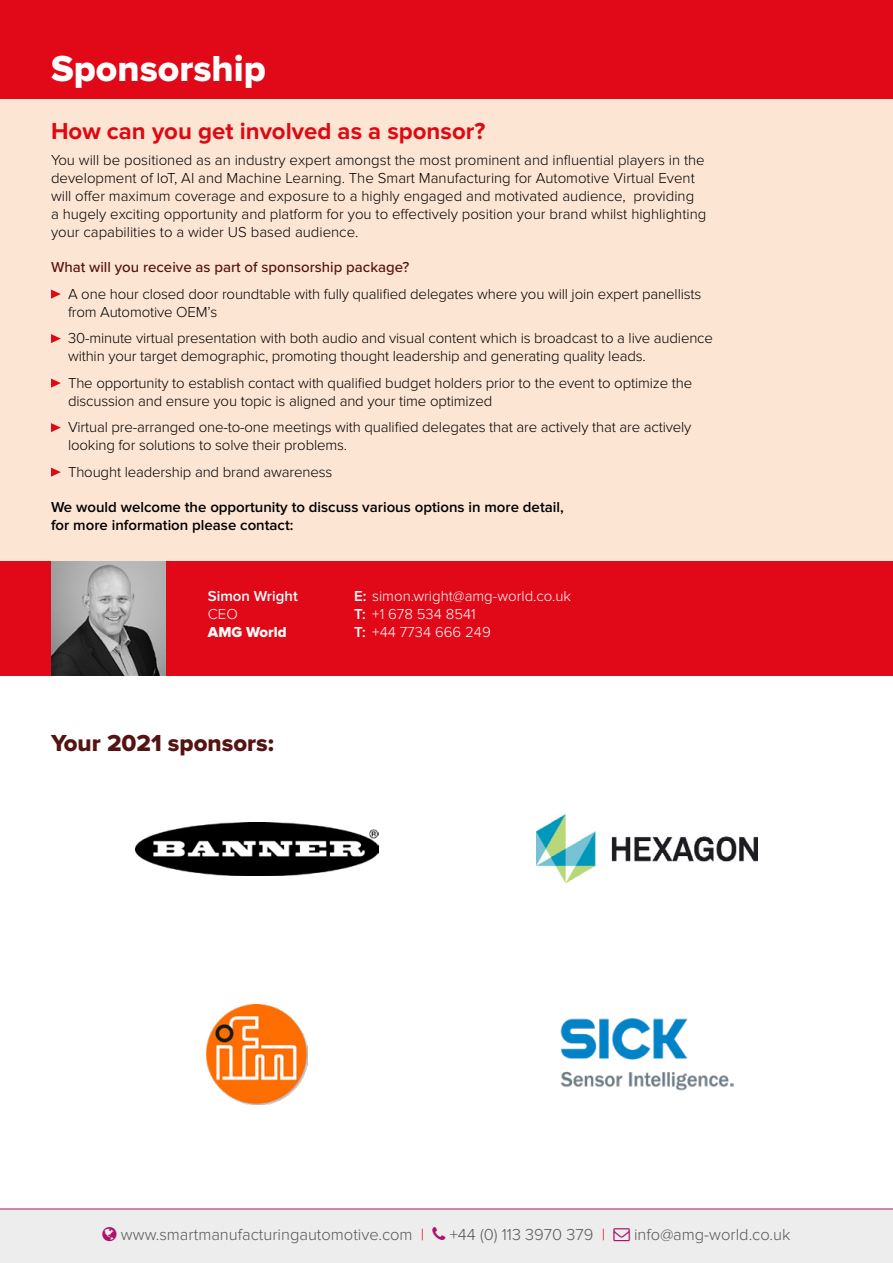
<style>
.page{position:relative;width:893px;height:1263px;background:#fff}
.page>*{position:absolute;margin:0;border:0;box-sizing:border-box;transform-origin:0 0}
.t1{font:37.5px "Proxima Nova Extrabld";color:#fff}
.t2{font:700 24px "Proxima Nova";color:#e10917}
.t3{font:24px "Proxima Nova Extrabld";color:#541413}
.t4{font:300 16.5px "Proxima Nova";color:#575756}
.t5{font:300 15px/18px "Proxima Nova";letter-spacing:-.01em;color:#000}
.t6{font:600 15px/18px "Proxima Nova";color:#000}
.t7{font:300 15px/18px "Proxima Nova";color:#fff}
.t8{font:500 15px "Proxima Nova";color:#541413}
.t9{font:600 15px "Proxima Nova";color:#fff}
.t10{font:15px "Proxima Nova Extrabld";color:#fff}
.s1{font-weight:600}
.s2{color:#e10917}
</style>
<div class="page">
<div style="left:0;top:0;width:893px;height:619px;background:#fde5d3"></div>
<div style="left:0;top:562px;width:893px;height:114px;background:#e10917"></div>
<img style="left:51px;top:562px;width:114px;height:114px">
<div style="left:0;top:0;width:893px;height:98px;background:#e10917"></div>
<svg style="left:51px;top:290px;width:10px;height:9px"></svg>
<svg style="left:51px;top:334px;width:10px;height:9px"></svg>
<svg style="left:51px;top:379px;width:10px;height:9px"></svg>
<svg style="left:51px;top:423px;width:10px;height:9px"></svg>
<svg style="left:51px;top:468px;width:10px;height:9px"></svg>
<img style="left:207px;top:1004px;width:101px;height:101px">
<img style="left:136px;top:822px;width:243px;height:53px">
<img style="left:536px;top:815px;width:221px;height:68px">
<img style="left:560px;top:1019px;width:173px;height:71px">
<div style="left:0;top:1209px;width:893px;height:54px;background:#ededed"></div>
<hr style="left:0;top:1208px;width:893px;height:1px;background:#aa1469">
<h1 class="t1" style="left:51px;top:47px;width:216px">Sponsorship</h1>
<h2 class="t2" style="left:51px;top:117px;width:436px">How can you get involved as a sponsor?</h2>
<p class="t5" style="left:51px;top:151px;width:657px">You will be positioned as an industry expert amongst the most prominent and influential players in the development of IoT, AI and Machine Learning. The Smart Manufacturing for Automotive Virtual Event will offer maximum coverage and exposure to a highly engaged and motivated audience, providing<br>a hugely exciting opportunity and platform for you to effectively position your brand whilst highlighting your capabilities to a wider US based audience.</p>
<p class="t8" style="left:51px;top:256px;width:360px">What will you receive as part of sponsorship package?</p>
<p class="t5" style="left:68px;top:285px;width:635px">A one hour closed door roundtable with fully qualified delegates where you will join expert panellists from Automotive OEM’s</p>
<p class="t5" style="left:68px;top:329px;width:646px">30-minute virtual presentation with both audio and visual content which is broadcast to a live audience within your target demographic, promoting thought leadership and generating quality leads.</p>
<p class="t5" style="left:68px;top:374px;width:626px">The opportunity to establish contact with qualified budget holders prior to the event to optimize the discussion and ensure you topic is aligned and your time optimized</p>
<p class="t5" style="left:68px;top:418px;width:625px">Virtual pre-arranged one-to-one meetings with qualified delegates that are actively that are actively looking for solutions to solve their problems.</p>
<p class="t5" style="left:68px;top:463px;width:266px">Thought leadership and brand awareness</p>
<p class="t6" style="left:51px;top:498px;width:514px">We would welcome the opportunity to discuss various options in more detail, for more information please contact:</p>
<p class="t9" style="left:208px;top:588px;width:91px">Simon Wright</p>
<p class="t7" style="left:208px;top:605px;width:31px">CEO</p>
<p class="t10" style="left:208px;top:624px;width:80px">AMG World</p>
<h2 class="t3" style="left:51px;top:729px;width:225px">Your 2021 sponsors:</h2>
<p class="t7" style="left:354px;top:587px;width:218px"><span class="s1">E:</span> simon.wright@amg-world.co.uk<br><span class="s1">T:</span> +1 678 534 8541<br><span class="s1">T:</span> +44 7734 666 249</p>
<p class="t4" style="left:121px;top:1225px;width:305px">www.smartmanufacturingautomotive.com <span class="s2">|</span></p>
<p class="t4" style="left:450px;top:1225px;width:157px">+44 (0) 113 3970 379 <span class="s2">|</span></p>
<p class="t4" style="left:634px;top:1225px;width:158px">info@amg-world.co.uk</p>
</div>
